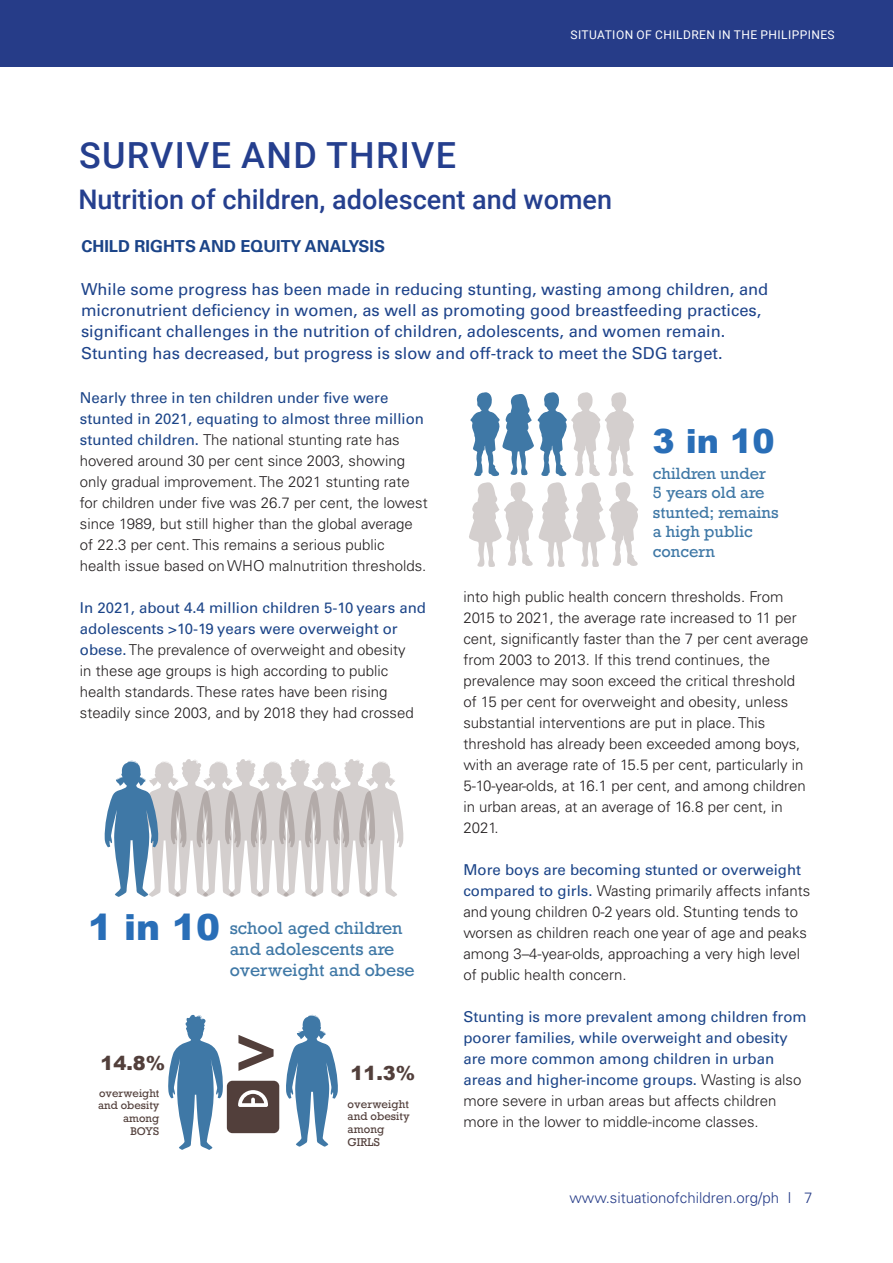
<style>
.page{position:relative;width:893px;height:1263px;background:#fff}
.page>*{position:absolute;margin:0;border:0;box-sizing:border-box;transform-origin:0 0}
.t1{font:500 36px "Roboto";letter-spacing:.035em;color:#253f8e}
.t2{font:900 33.3px "Arial";color:#296eb7}
.t3{font:500 27px "Roboto";color:#253f8e}
.t4{font:900 19.35px "Arial";color:#523f3b}
.t5{font:16.5px/21px "Univers LT Pro 55 Roman";color:#1d438a}
.t6{font:16.5px/21px "Rockwell";color:#3f78a6}
.t7{font:700 16.5px "Univers LT Pro 65";color:#1b4488}
.t8{font:15.3px/19.5px "Rockwell";color:#3f78a6}
.t9{font:300 15px/21px "Univers LT Pro 45";color:#231f20}
.t10{font:15px/21px "Univers LT Pro 55 Roman";color:#1b4488}
.t11{font:300 15px "Univers LT Pro 45";color:#263c88}
.t12{font:12px "Roboto";letter-spacing:.035em;color:#fff}
.t13{font:10.65px/12.8px "Rockwell";color:#523f3b}
.t14{font:10.5px/12.6px "Rockwell";color:#523f3b;text-align:right}
.s1{font-family:"Univers LT Pro 55 Roman";font-weight:400;color:#1b4488}
.s2{font-family:"Arial";font-weight:900;font-size:36px;color:#296eb7}
.s3{font-family:"Univers LT Pro 45";font-weight:300;color:#231f20}
</style>
<div class="page">
<div style="left:0;top:0;width:893px;height:67px;background:#263c88"></div>
<svg style="left:469px;top:482px;width:169px;height:85px"></svg>
<svg style="left:470px;top:392px;width:164px;height:84px"></svg>
<svg style="left:104px;top:759px;width:300px;height:138px"></svg>
<svg style="left:286px;top:1014px;width:52px;height:133px"></svg>
<svg style="left:168px;top:1015px;width:111px;height:135px"></svg>
<p class="t12" style="left:570px;top:26px;width:266px">SITUATION OF CHILDREN IN THE PHILIPPINES</p>
<h1 class="t1" style="left:79px;top:130px;width:378px">SURVIVE AND THRIVE</h1>
<h3 class="t3" style="left:78px;top:180px;width:535px">Nutrition of children, adolescent and women</h3>
<p class="t7" style="left:81px;top:236px;width:305px">CHILD RIGHTS AND EQUITY ANALYSIS</p>
<p class="t5" style="left:81px;top:279px;width:689px">While some progress has been made in reducing stunting, wasting among children, and micronutrient deficiency in women, as well as promoting good breastfeeding practices, significant challenges in the nutrition of children, adolescents, and women remain.<br>Stunting has decreased, but progress is slow and off-track to meet the SDG target.</p>
<p class="t10" style="left:80px;top:387px;width:346px">Nearly three in ten children under five were stunted in 2021, equating to almost three million</p>
<p class="t9" style="left:80px;top:429px;width:349px"><span class="s1">stunted children.</span> The national stunting rate has hovered around 30 per cent since 2003, showing only gradual improvement. The 2021 stunting rate for children under five was 26.7 per cent, the lowest since 1989, but still higher than the global average of 22.3 per cent. This remains a serious public health issue based on WHO malnutrition thresholds.</p>
<p class="t10" style="left:80px;top:597px;width:348px">In 2021, about 4.4 million children 5-10 years and adolescents &gt;10-19 years were overweight or</p>
<p class="t9" style="left:80px;top:639px;width:335px"><span class="s1">obese.</span> The prevalence of overweight and obesity in these age groups is high according to public health standards. These rates have been rising steadily since 2003, and by 2018 they had crossed</p>
<p class="t6" style="left:230px;top:918px;width:187px;text-indent:-142px"><span class="s2">1 in 10</span> school aged children and adolescents are overweight and obese</p>
<p class="t4" style="left:101px;top:1049px;width:66px">14.8%</p>
<p class="t14" style="left:98px;top:1087px;width:63px">overweight and obesity among<br>BOYS</p>
<p class="t4" style="left:350px;top:1059px;width:66px">11.3%</p>
<p class="t13" style="left:348px;top:1097px;width:64px">overweight and obesity among<br>GIRLS</p>
<h2 class="t2" style="left:652px;top:416px;width:124px">3 in 10</h2>
<p class="t8" style="left:653px;top:464px;width:127px">children under<br>5 years old are stunted; remains a high public concern</p>
<p class="t9" style="left:463px;top:586px;width:347px">into high public health concern thresholds. From 2015 to 2021, the average rate increased to 11 per cent, significantly faster than the 7 per cent average from 2003 to 2013. If this trend continues, the prevalence may soon exceed the critical threshold of 15 per cent for overweight and obesity, unless substantial interventions are put in place. This threshold has already been exceeded among boys, with an average rate of 15.5 per cent, particularly in 5-10-year-olds, at 16.1 per cent, and among children in urban areas, at an average of 16.8 per cent, in 2021.</p>
<p class="t10" style="left:463px;top:859px;width:339px">More boys are becoming stunted or overweight</p>
<p class="t9" style="left:463px;top:880px;width:348px"><span class="s1">compared to girls.</span> Wasting primarily affects infants and young children 0-2 years old. Stunting tends to worsen as children reach one year of age and peaks among 3–4-year-olds, approaching a very high level of public health concern.</p>
<p class="t10" style="left:463px;top:1006px;width:345px">Stunting is more prevalent among children from poorer families, while overweight and obesity are more common among children in urban areas and higher-income groups. <span class="s3">Wasting is also</span></p>
<p class="t9" style="left:463px;top:1090px;width:315px">more severe in urban areas but affects children more in the lower to middle-income classes.</p>
<p class="t11" style="left:569px;top:1189px;width:245px">www.situationofchildren.org/ph I 7</p>
</div>
